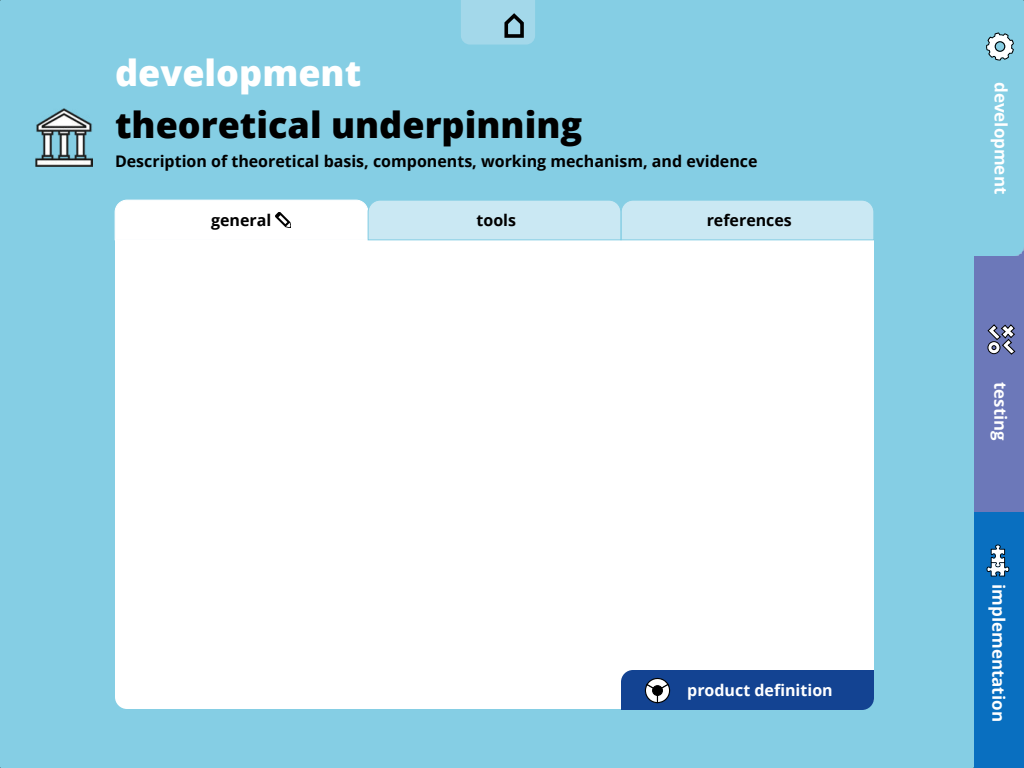
<style>
.page{position:relative;width:1024px;height:768px;background:#85cee4}
.page>*{position:absolute;margin:0;border:0;box-sizing:border-box;transform-origin:0 0}
.t1{font:800 36px "Open Sans";color:#000}
.t2{font:800 36px "Open Sans";color:#fff}
.t3{font:700 17px "Open Sans";color:#fff}
.t4{font:700 16.7px "Open Sans";color:#fff}
.t5{font:700 16px "Open Sans";color:#000}
.t6{font:700 16px "Open Sans";color:#fff}
</style>
<div class="page">
<img style="left:36px;top:109px;width:56px;height:57px">
<svg style="left:115px;top:240px;width:759px;height:469px"></svg>
<svg style="left:461px;top:0;width:74px;height:45px;background:#97c9d9"></svg>
<svg style="left:987px;top:324px;width:29px;height:31px"></svg>
<svg style="left:986px;top:545px;width:23px;height:32px"></svg>
<svg style="left:986px;top:33px;width:28px;height:28px"></svg>
<div style="left:621px;top:670px;width:253px;height:40px;background:#134392"></div>
<div style="left:653px;top:686px;width:9px;height:9px;background:#000;border-radius:50%"></div>
<div style="left:652px;top:685px;width:11px;height:11px;border:1px solid #000;border-radius:50%"></div>
<svg style="left:115px;top:200px;width:759px;height:40px"></svg>
<h1 class="t2" style="left:115px;top:46px;width:248px">development</h1>
<h1 class="t1" style="left:115px;top:97px;width:469px">theoretical underpinning</h1>
<p class="t5" style="left:115px;top:150px;width:644px">Description of theoretical basis, components, working mechanism, and evidence</p>
<p class="t5" style="left:211px;top:209px;width:62px">general</p>
<p class="t5" style="left:477px;top:209px;width:41px">tools</p>
<p class="t5" style="left:707px;top:209px;width:87px">references</p>
<p class="t6" style="left:687px;top:679px;width:147px">product definition</p>
<p class="t3" style="left:1013px;top:82px;width:114px;rotate:90deg">development</p>
<p class="t4" style="left:1012px;top:382px;width:60px;rotate:90deg">testing</p>
<p class="t3" style="left:1011px;top:584px;width:139px;rotate:90deg">implementation</p>
</div>
